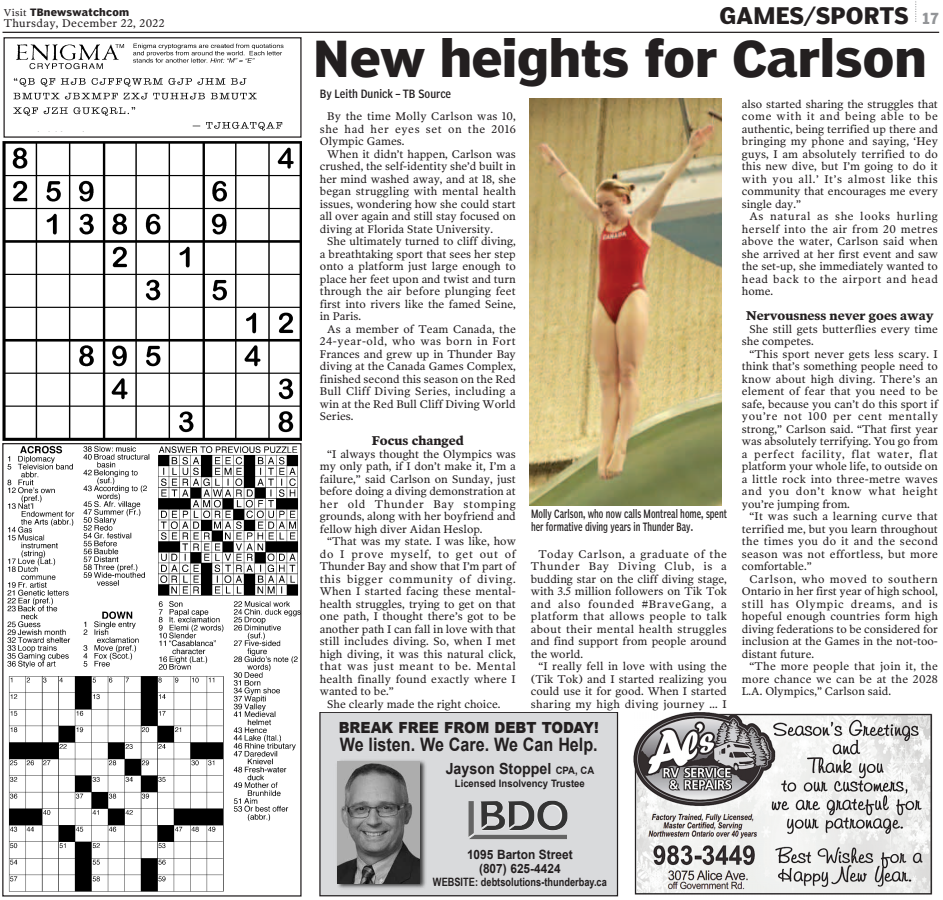
<style>
.page{position:relative;width:943px;height:900px;background:#fff}
.page>*{position:absolute;margin:0;border:0;box-sizing:border-box;transform-origin:0 0}
.t1{font:700 48.75px "Poynter Agate";color:#231f20}
.t2{font:700 22.5px "Poynter Agate";letter-spacing:.01em;color:#231f20}
.t3{font:700 18.5px "Arial";color:#231f20;scale:.87 1}
.t4{font:900 15.38px "Arial";color:#231f20;scale:.92 1}
.t5{font:700 15.38px "Arial";color:#231f20;scale:.93 1}
.t6{font:700 12.75px "Arial";color:#231f20;scale:.93 1}
.t7{font:700 12.5px "Poynter Oldstyle Text";color:#231f20}
.t8{font:700 11.5px "Arial Narrow";color:#231f20}
.t9{font:11.25px/12.5px "Poynter Oldstyle Text";color:#231f20;text-align:justify}
.t10{font:11.25px/13.8px "Poynter Agate Comp One";color:#231f20;scale:.8 1}
.t11{font:11.25px "Poynter Oldstyle Text";letter-spacing:.03em;color:#231f20}
.t12{font:11.25px "Poynter Agate Comp One";color:#231f20}
.t13{font:700 10.25px "Arial";color:#231f20;scale:.93 1}
.t14{font:700 10px "Poynter Agate";letter-spacing:.03em;color:#231f20}
.s1{font-family:"Poynter Oldstyle Text";font-weight:400}
.s2{font-size:15px;color:#939598}
.s3{font-size:10.25px}
</style>
<div class="page">
<svg style="left:915px;top:1px;width:1px;height:21px"></svg>
<hr style="left:3px;top:32px;width:936px;height:1px;background:#231f20">
<div style="left:3px;top:37px;width:299px;height:101px;border:1px solid #231f20"></div>
<img style="left:2px;top:141px;width:299px;height:300px">
<img style="left:13px;top:43px;width:271px;height:88px">
<img style="left:7px;top:445px;width:293px;height:447px">
<div style="left:2px;top:443px;width:300px;height:454px;border:1px solid #231f20"></div>
<div style="left:320px;top:712px;width:297px;height:184px;background:#d9dadc"></div>
<div style="left:319px;top:712px;width:299px;height:184px;border:1px solid #231f20"></div>
<img style="left:337px;top:760px;width:89px;height:129px">
<img style="left:337px;top:762px;width:83px;height:121px">
<img style="left:468px;top:801px;width:99px;height:39px">
<img style="left:634px;top:712px;width:298px;height:183px">
<img style="left:530px;top:99px;width:191px;height:406px">
<p class="t14" style="left:4px;top:7px;width:127px"><span class="s1">Visit</span> TBnewswatchcom</p>
<p class="t11" style="left:4px;top:17px;width:162px">Thursday, December 22, 2022</p>
<p class="t2" style="left:719px;top:3px;width:221px">GAMES/SPORTS <span class="s2">17</span></p>
<p class="t1" style="left:313px;top:32px;width:615px">New heights for Carlson</p>
<p class="t12" style="left:320px;top:89px;width:133px">By Leith Dunick – TB Source</p>
<p class="t9" style="left:320px;top:110px;width:198px;text-indent:7px">By the time Molly Carlson was 10, she had her eyes set on the 2016<br>Olympic Games.</p>
<p class="t9" style="left:320px;top:147px;width:197px;text-indent:7px">When it didn’t happen, Carlson was crushed, the self-identity she’d built in her mind washed away, and at 18, she began struggling with mental health issues, wondering how she could start all over again and still stay focused on diving at Florida State University.</p>
<p class="t9" style="left:320px;top:235px;width:197px;text-indent:7px">She ultimately turned to cliff diving, a breathtaking sport that sees her step onto a platform just large enough to place her feet upon and twist and turn through the air before plunging feet first into rivers like the famed Seine, in Paris.</p>
<p class="t9" style="left:320px;top:322px;width:198px;text-indent:7px">As a member of Team Canada, the 24-year-old, who was born in Fort Frances and grew up in Thunder Bay diving at the Canada Games Complex, finished second this season on the Red Bull Cliff Diving Series, including a win at the Red Bull Cliff Diving World Series.</p>
<p class="t7" style="left:372px;top:433px;width:94px">Focus changed</p>
<p class="t9" style="left:320px;top:447px;width:197px;text-indent:7px">“I always thought the Olympics was my only path, if I don’t make it, I’m a failure,” said Carlson on Sunday, just before doing a diving demonstration at her old Thunder Bay stomping grounds, along with her boyfriend and fellow high diver Aidan Heslop.</p>
<p class="t9" style="left:320px;top:535px;width:198px;text-indent:7px">“That was my state. I was like, how do I prove myself, to get out of Thunder Bay and show that I’m part of this bigger community of diving.<br>When I started facing these mental&shy;health struggles, trying to get on that one path, I thought there’s got to be another path I can fall in love with that still includes diving. So, when I met high diving, it was this natural click, that was just meant to be. Mental health finally found exactly where I wanted to be.”</p>
<p class="t9" style="left:327px;top:697px;width:175px">She clearly made the right choice.</p>
<p class="t9" style="left:742px;top:97px;width:198px">also started sharing the struggles that come with it and being able to be authentic, being terrified up there and bringing my phone and saying, ‘Hey guys, I am absolutely terrified to do this new dive, but I’m going to do it with you all.’ It’s almost like this community that encourages me every single day.”</p>
<p class="t9" style="left:742px;top:210px;width:198px;text-indent:7px">As natural as she looks hurling herself into the air from 20 metres above the water, Carlson said when she arrived at her first event and saw the set-up, she immediately wanted to head back to the airport and head home.</p>
<p class="t7" style="left:746px;top:308px;width:189px">Nervousness never goes away</p>
<p class="t9" style="left:742px;top:322px;width:197px;text-indent:7px">She still gets butterflies every time she competes.</p>
<p class="t9" style="left:742px;top:347px;width:197px;text-indent:7px">“This sport never gets less scary. I think that’s something people need to know about high diving. There’s an element of fear that you need to be safe, because you can’t do this sport if you’re not 100 per cent mentally strong,” Carlson said. “That first year was absolutely terrifying. You go from a perfect facility, flat water, flat platform your whole life, to outside on a little rock into three-metre waves and you don’t know what height you’re jumping from.</p>
<p class="t9" style="left:742px;top:510px;width:198px;text-indent:7px">“It was such a learning curve that terrified me, but you learn throughout the times you do it and the second season was not effortless, but more comfortable.”</p>
<p class="t9" style="left:742px;top:572px;width:198px;text-indent:7px">Carlson, who moved to southern Ontario in her first year of high school, still has Olympic dreams, and is hopeful enough countries form high diving federations to be considered for inclusion at the Games in the not-too&shy;distant future.</p>
<p class="t9" style="left:742px;top:660px;width:197px;text-indent:7px">“The more people that join it, the more chance we can be at the 2028<br>L.A. Olympics,” Carlson said.</p>
<p class="t10" style="left:531px;top:507px;width:246px">Molly Carlson, who now calls Montreal home, spent her formative diving years in Thunder Bay.</p>
<p class="t9" style="left:531px;top:547px;width:198px;text-indent:7px">Today Carlson, a graduate of the Thunder Bay Diving Club, is a budding star on the cliff diving stage, with 3.5 million followers on Tik Tok and also founded #BraveGang, a platform that allows people to talk about their mental health struggles and find support from people around the world.</p>
<p class="t9" style="left:531px;top:660px;width:197px;text-indent:7px">“I really fell in love with using the (Tik Tok) and I started realizing you could use it for good. When I started sharing my high diving journey … I</p>
<p class="t4" style="left:339px;top:716px;width:284px">BREAK FREE FROM DEBT TODAY!</p>
<p class="t3" style="left:340px;top:735px;width:298px">We listen. We Care. We Can Help.</p>
<p class="t5" style="left:446px;top:760px;width:161px">Jayson Stoppel <span class="s3">CPA, CA</span></p>
<p class="t13" style="left:455px;top:778px;width:141px">Licensed Insolvency Trustee</p>
<p class="t6" style="left:467px;top:848px;width:115px">1095 Barton Street</p>
<p class="t6" style="left:479px;top:862px;width:89px">(807) 625-4424</p>
<p class="t8" style="left:433px;top:875px;width:175px">WEBSITE: debtsolutions-thunderbay.ca</p>
</div>
